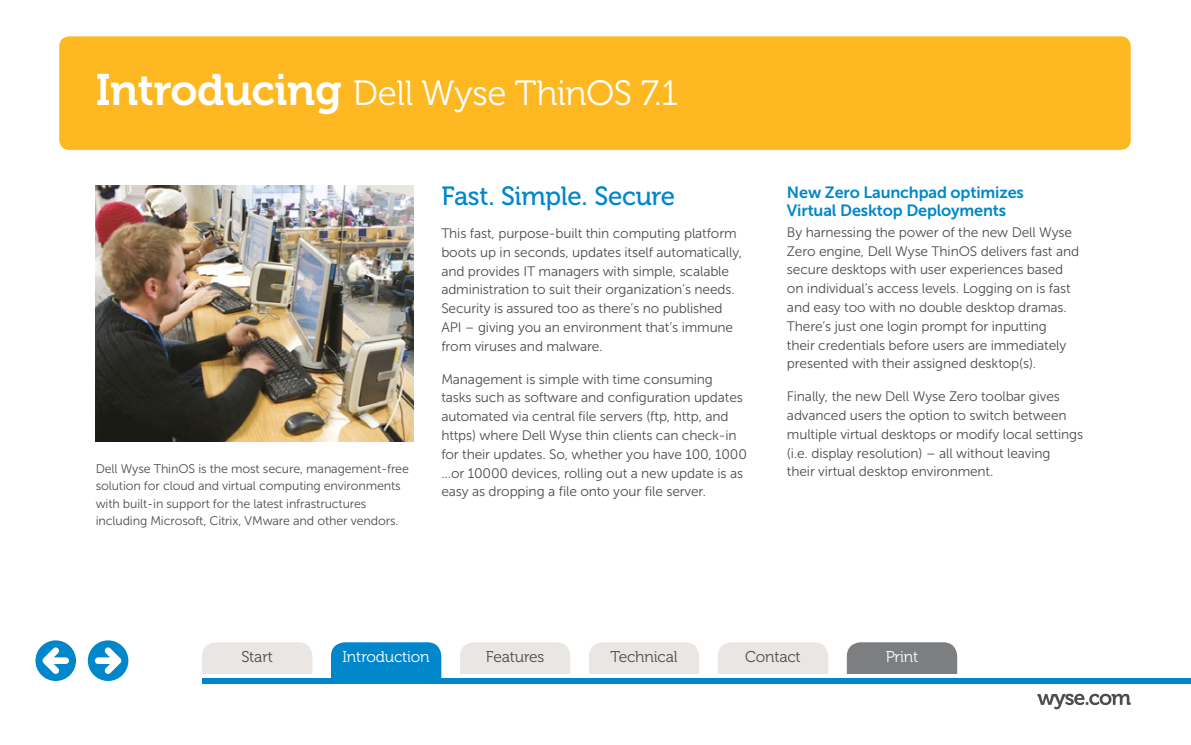
<style>
.page{position:relative;width:1191px;height:745px;background:#fff}
.page>*{position:absolute;margin:0;border:0;box-sizing:border-box;transform-origin:0 0}
.t1{font:35px "Museo For Dell 300";letter-spacing:-.01em;color:#fff}
.t2{font:26.25px "Museo For Dell 500";letter-spacing:-.01em;color:#0087cb}
.t3{font:16.25px/18.8px "Museo Sans For Dell 700";letter-spacing:-.01em;color:#0087cb}
.t4{font:15.62px "Museo For Dell 300";letter-spacing:-.01em;color:#4c4d4e}
.t5{font:15.62px "Museo For Dell 300";letter-spacing:-.01em;color:#fff}
.t6{font:13.75px/18.8px "Museo Sans For Dell 300";letter-spacing:-.01em;color:#4c4d4e}
.t7{font:12.5px/17.5px "Museo Sans For Dell 300";letter-spacing:-.01em;color:#4c4d4e}
.s1{font-family:"Museo For Dell 700";font-size:43.75px}
</style>
<div class="page">
<div style="left:718px;top:642px;width:110px;height:67px;background:#eae6e3;border-radius:14px"></div>
<div style="left:202px;top:642px;width:110px;height:67px;background:#eae6e3;border-radius:14px"></div>
<div style="left:460px;top:642px;width:110px;height:67px;background:#eae6e3;border-radius:14px"></div>
<div style="left:589px;top:642px;width:110px;height:67px;background:#eae6e3;border-radius:14px"></div>
<div style="left:847px;top:642px;width:110px;height:67px;background:#7c7e80;border-radius:14px"></div>
<div style="left:35px;top:673px;width:1120px;height:28px;background:#fff"></div>
<div style="left:331px;top:642px;width:110px;height:67px;background:#0087cb;border-radius:14px"></div>
<div style="left:202px;top:683px;width:989px;height:53px;background:#fff"></div>
<div style="left:202px;top:678px;width:989px;height:5px;background:#0087cb"></div>
<div style="left:88px;top:640px;width:40px;height:40px;background:#0087cb;border-radius:50%"></div>
<svg style="left:95px;top:647px;width:27px;height:26px"></svg>
<div style="left:35px;top:640px;width:41px;height:40px;background:#0087cb;border-radius:50%"></div>
<svg style="left:42px;top:647px;width:27px;height:26px"></svg>
<svg style="left:1037px;top:693px;width:93px;height:15px"></svg>
<div style="left:59px;top:36px;width:1071px;height:114px;background:#fdb822;border-radius:10px"></div>
<img style="left:96px;top:185px;width:317px;height:256px">
<h1 class="t1" style="left:96px;top:74px;width:584px"><span class="s1">Introducing</span> Dell Wyse ThinOS 7.1</h1>
<p class="t3" style="left:787px;top:182px;width:238px">New Zero Launchpad optimizes<br>Virtual Desktop Deployments</p>
<p class="t6" style="left:787px;top:223px;width:294px">By harnessing the power of the new Dell Wyse Zero engine, Dell Wyse ThinOS delivers fast and secure desktops with user experiences based on individual’s access levels. Logging on is fast and easy too with no double desktop dramas.<br>There’s just one login prompt for inputting<br>their credentials before users are immediately presented with their assigned desktop(s).</p>
<p class="t6" style="left:787px;top:387px;width:297px">Finally, the new Dell Wyse Zero toolbar gives advanced users the option to switch between multiple virtual desktops or modify local settings (i.e. display resolution) – all without leaving</p>
<h2 class="t2" style="left:441px;top:181px;width:235px">Fast. Simple. Secure</h2>
<p class="t6" style="left:441px;top:224px;width:302px">This fast, purpose-built thin computing platform boots up in seconds, updates itself automatically, and provides IT managers with simple, scalable administration to suit their organization’s needs.<br>Security is assured too as there’s no published API – giving you an environment that’s immune from viruses and malware.</p>
<p class="t6" style="left:441px;top:369px;width:307px">Management is simple with time consuming<br>tasks such as software and configuration updates automated via central file servers (ftp, http, and https) where Dell Wyse thin clients can check-in for their updates. So, whether you have 100, 1000 ...or 10000 devices, rolling out a new update is as easy as dropping a file onto your file server.</p>
<p class="t7" style="left:96px;top:459px;width:315px">Dell Wyse ThinOS is the most secure, management-free</p>
<p class="t6" style="left:787px;top:462px;width:208px">their virtual desktop environment.</p>
<p class="t7" style="left:96px;top:477px;width:307px">solution for cloud and virtual computing environments with built-in support for the latest infrastructures including Microsoft, Citrix, VMware and other vendors.</p>
<p class="t4" style="left:241px;top:648px;width:33px">Start</p>
<p class="t5" style="left:342px;top:648px;width:89px">Introduction</p>
<p class="t4" style="left:486px;top:648px;width:60px">Features</p>
<p class="t4" style="left:610px;top:648px;width:68px">Technical</p>
<p class="t4" style="left:745px;top:648px;width:57px">Contact</p>
<p class="t5" style="left:885px;top:648px;width:34px">Print</p>
</div>
